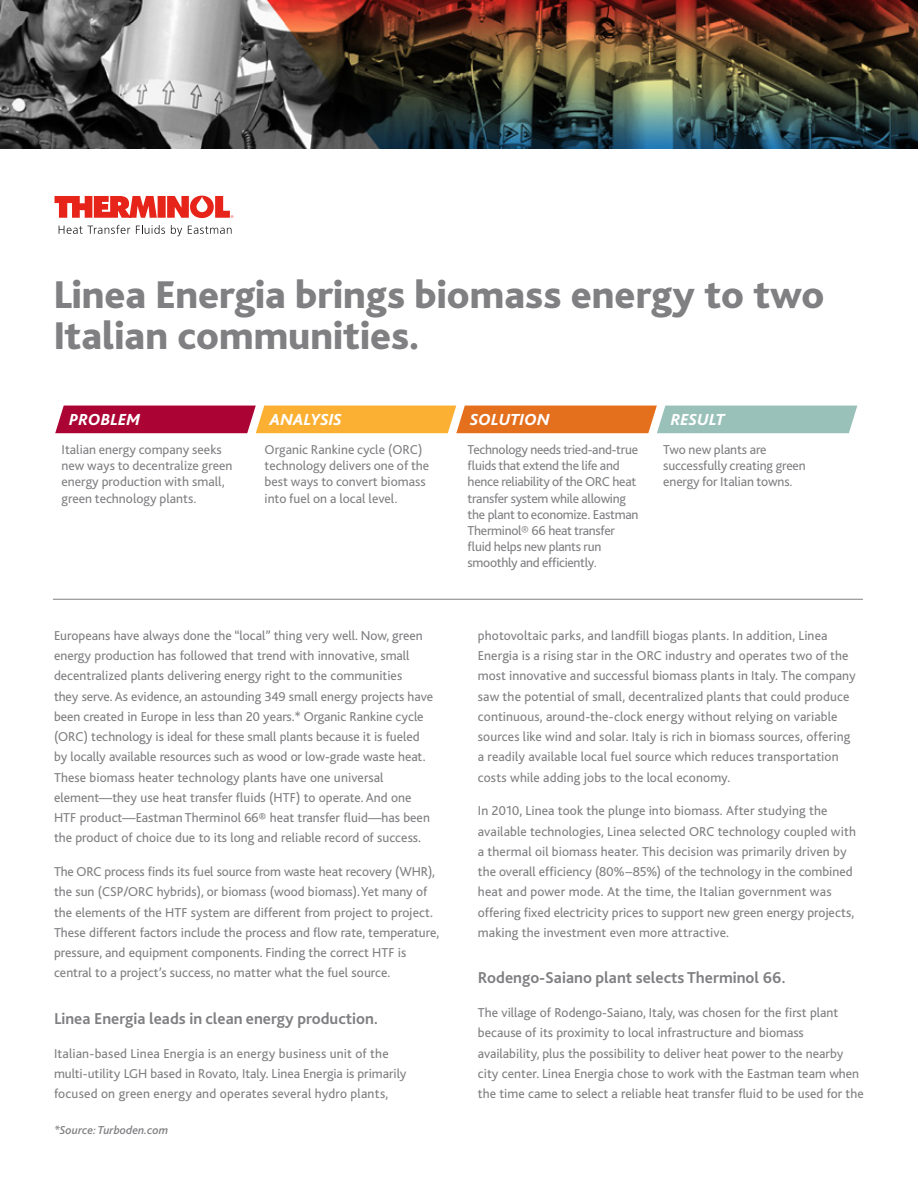
<style>
.page{position:relative;width:918px;height:1188px;background:#fff}
.page>*{position:absolute;margin:0;border:0;box-sizing:border-box;transform-origin:0 0}
.Page_Title{font:800 40.5px/40.5px "Bliss";color:#808083}
.Heads{font:italic 800 16.8px "Bliss Pro";color:#fff}
.body_copy__para_befo{font:700 16.5px "Bliss Pro";color:#808083}
.body_copy__para_befo-2{font:13.5px/20.2px "Bliss";color:#808083}
.Heads-2{font:13.5px/16.2px "Bliss Pro";letter-spacing:-.01em;color:#808083}
.t1{font:italic 500 12px "Bliss Pro";color:#808083}
</style>
<div class="page">
<hr style="left:53px;top:599px;width:810px;height:1px;background:#808083">
<svg style="left:55px;top:406px;width:802px;height:27px;background:#ca7e56"></svg>
<svg style="left:59px;top:225px;width:71px;height:9px"></svg>
<svg style="left:136px;top:225px;width:29px;height:9px"></svg>
<svg style="left:171px;top:225px;width:11px;height:11px"></svg>
<svg style="left:188px;top:226px;width:44px;height:8px"></svg>
<svg style="left:55px;top:196px;width:178px;height:22px"></svg>
<img style="left:0;top:0;width:918px;height:149px">
<p class="Page_Title" style="left:54px;top:276px;width:772px">Linea Energia brings biomass energy to two<br>Italian communities.</p>
<p class="Heads" style="left:69px;top:409px;width:73px">PROBLEM</p>
<p class="Heads-2" style="left:62px;top:441px;width:172px">Italian energy company seeks new ways to decentralize green energy production with small, green technology plants.</p>
<p class="Heads" style="left:270px;top:409px;width:74px">ANALYSIS</p>
<p class="Heads-2" style="left:265px;top:441px;width:166px">Organic Rankine cycle (ORC) technology delivers one of the best ways to convert biomass into fuel on a local level.</p>
<p class="body_copy__para_befo-2" style="left:54px;top:626px;width:381px">Europeans have always done the “local” thing very well. Now, green energy production has followed that trend with innovative, small decentralized plants delivering energy right to the communities<br>they serve. As evidence, an astounding 349 small energy projects have been created in Europe in less than 20 years.* Organic Rankine cycle (ORC) technology is ideal for these small plants because it is fueled by locally available resources such as wood or low-grade waste heat.<br>These biomass heater technology plants have one universal element—they use heat transfer fluids (HTF) to operate. And one HTF product—Eastman Therminol 66® heat transfer fluid—has been the product of choice due to its long and reliable record of success.</p>
<p class="body_copy__para_befo-2" style="left:54px;top:862px;width:387px">The ORC process finds its fuel source from waste heat recovery (WHR), the sun (CSP/ORC hybrids), or biomass (wood biomass). Yet many of the elements of the HTF system are different from project to project.<br>These different factors include the process and flow rate, temperature, pressure, and equipment components. Finding the correct HTF is central to a project’s success, no matter what the fuel source.</p>
<p class="body_copy__para_befo" style="left:54px;top:1008px;width:326px">Linea Energia leads in clean energy production.</p>
<p class="body_copy__para_befo-2" style="left:54px;top:1043px;width:354px">Italian-based Linea Energia is an energy business unit of the multi-utility LGH based in Rovato, Italy. Linea Energia is primarily focused on green energy and operates several hydro plants,</p>
<p class="t1" style="left:54px;top:1123px;width:116px">*Source: Turboden.com</p>
<p class="Heads" style="left:470px;top:409px;width:81px">SOLUTION</p>
<p class="Heads-2" style="left:468px;top:441px;width:172px">Technology needs tried-and-true fluids that extend the life and hence reliability of the ORC heat transfer system while allowing the plant to economize. Eastman<br>Therminol® 66 heat transfer fluid helps new plants run smoothly and efficiently.</p>
<p class="Heads" style="left:671px;top:409px;width:56px">RESULT</p>
<p class="Heads-2" style="left:663px;top:441px;width:144px">Two new plants are successfully creating green energy for Italian towns.</p>
<p class="body_copy__para_befo-2" style="left:478px;top:626px;width:379px">photovoltaic parks, and landfill biogas plants. In addition, Linea Energia is a rising star in the ORC industry and operates two of the most innovative and successful biomass plants in Italy. The company saw the potential of small, decentralized plants that could produce continuous, around-the-clock energy without relying on variable sources like wind and solar. Italy is rich in biomass sources, offering a readily available local fuel source which reduces transportation costs while adding jobs to the local economy.</p>
<p class="body_copy__para_befo-2" style="left:478px;top:801px;width:380px">In 2010, Linea took the plunge into biomass. After studying the available technologies, Linea selected ORC technology coupled with a thermal oil biomass heater. This decision was primarily driven by the overall efficiency (80%–85%) of the technology in the combined heat and power mode. At the time, the Italian government was offering fixed electricity prices to support new green energy projects, making the investment even more attractive.</p>
<p class="body_copy__para_befo" style="left:478px;top:968px;width:309px">Rodengo-Saiano plant selects Therminol 66.</p>
<p class="body_copy__para_befo-2" style="left:478px;top:1003px;width:387px">The village of Rodengo-Saiano, Italy, was chosen for the first plant because of its proximity to local infrastructure and biomass availability, plus the possibility to deliver heat power to the nearby city center. Linea Energia chose to work with the Eastman team when the time came to select a reliable heat transfer fluid to be used for the</p>
</div>
